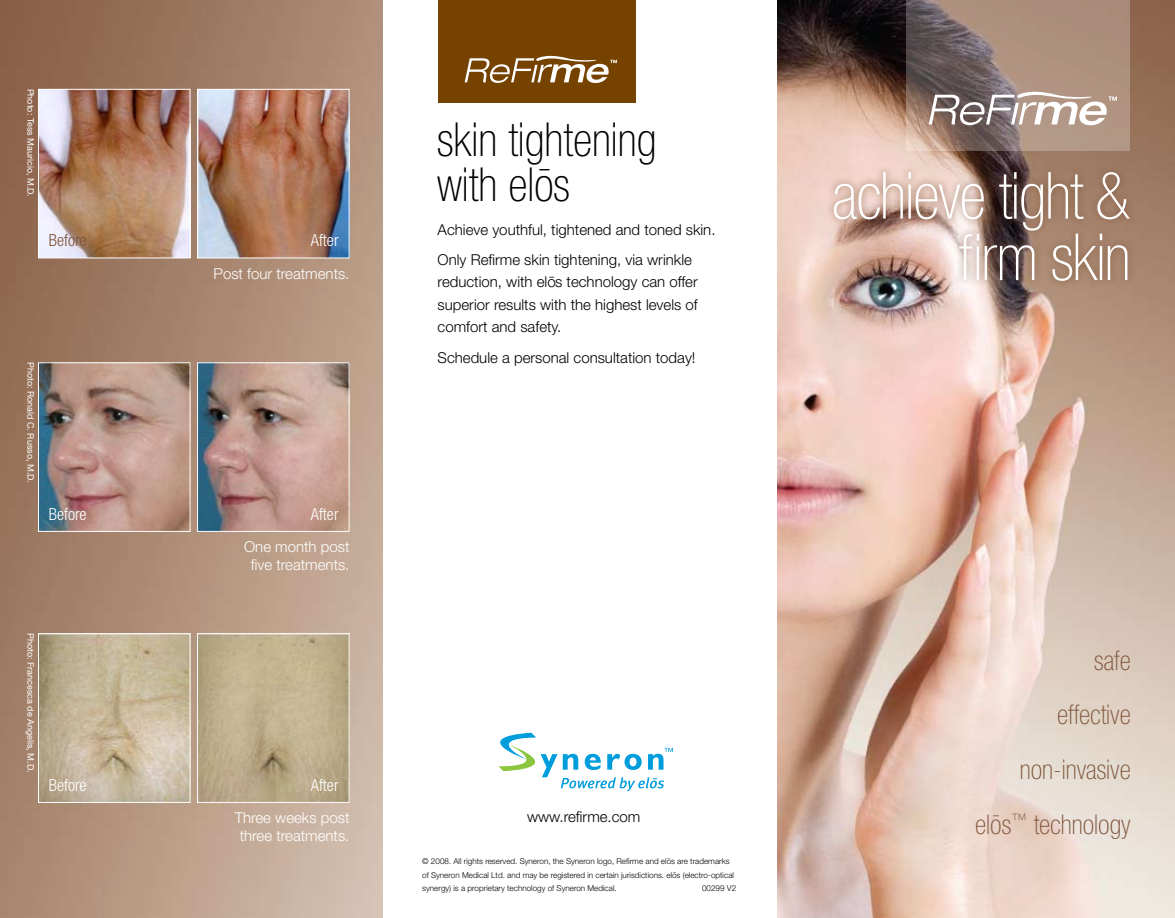
<style>
.page{position:relative;width:1175px;height:918px;background:#fff}
.page>*{position:absolute;margin:0;border:0;box-sizing:border-box;transform-origin:0 0}
.t1{font:64.5px/61.5px "Context Reprise Thin Cond S Si Normal";letter-spacing:-.02em;color:#fff;text-align:right}
.t2{font:46.5px/45px "Context Reprise Thin Cond S Si Normal";color:#000}
.t3{font:27px/54.8px "Context Reprise Thin Cond S Si Normal";color:#7e543a;text-align:right}
.t4{font:700 16.5px "Context Reprise Light Cond S Si";color:#fff}
.t5{font:700 16.5px "Context Reprise Light Cond S Si";color:#7e543a}
.t6{font:300 15px/22.5px "Helvetica Neue";color:#000}
.t7{font:300 15px/18px "Helvetica Neue";color:#fff;text-align:center}
.t8{font:9px "Helvetica Neue";color:#fff}
.t9{font:300 8.1px/13.5px "Helvetica Neue";color:#000}
</style>
<div class="page">
<img style="left:0;top:0;width:383px;height:918px">
<img style="left:778px;top:0;width:396px;height:918px">
<div style="left:438px;top:0;width:197px;height:103px;background:#764200"></div>
<svg style="left:906px;top:0;width:224px;height:151px;fill:#ac8f7b"></svg>
<svg style="left:498px;top:733px;width:175px;height:58px"></svg>
<svg style="left:928px;top:92px;width:188px;height:33px"></svg>
<svg style="left:464px;top:56px;width:153px;height:27px"></svg>
<div style="left:825px;top:164px;width:349px;height:162px;background:#7e543a;opacity:.85"></div>
<img style="left:40px;top:91px;width:148px;height:165px">
<div style="left:38px;top:89px;width:152px;height:169px;border:1px solid #fff"></div>
<img style="left:199px;top:91px;width:148px;height:165px">
<div style="left:197px;top:89px;width:152px;height:169px;border:1px solid #fff"></div>
<img style="left:40px;top:364px;width:148px;height:166px">
<div style="left:38px;top:362px;width:152px;height:170px;border:1px solid #fff"></div>
<img style="left:199px;top:364px;width:148px;height:166px">
<div style="left:197px;top:362px;width:152px;height:170px;border:1px solid #fff"></div>
<img style="left:40px;top:635px;width:148px;height:166px">
<div style="left:38px;top:633px;width:152px;height:170px;border:1px solid #fff"></div>
<img style="left:199px;top:635px;width:148px;height:166px">
<div style="left:197px;top:633px;width:152px;height:170px;border:1px solid #fff"></div>
<p class="t8" style="left:36px;top:88px;width:110px;rotate:90deg">Photo: Tess Mauricio, M.D.</p>
<p class="t5" style="left:49px;top:231px;width:39px">Before</p>
<p class="t4" style="left:311px;top:231px;width:29px">After</p>
<p class="t7" style="left:213px;top:264px;width:137px">Post four treatments.</p>
<p class="t8" style="left:36px;top:362px;width:123px;rotate:90deg">Photo: Ronald C. Russo, M.D.</p>
<p class="t4" style="left:49px;top:504px;width:39px">Before</p>
<p class="t4" style="left:311px;top:504px;width:29px">After</p>
<p class="t7" style="left:244px;top:537px;width:107px">One month post five treatments.</p>
<p class="t8" style="left:36px;top:633px;width:141px;rotate:90deg">Photo: Francesca de Angelis, M.D.</p>
<p class="t4" style="left:49px;top:775px;width:39px">Before</p>
<p class="t4" style="left:311px;top:775px;width:29px">After</p>
<p class="t7" style="left:235px;top:809px;width:116px">Three weeks post three treatments.</p>
<h2 class="t2" style="left:437px;top:117px;width:221px">skin tightening with elo¯ s</h2>
<p class="t6" style="left:437px;top:214px;width:279px;line-height:30px">Achieve youthful, tightened and toned skin.<br>Only Refirme skin tightening, via wrinkle</p>
<p class="t6" style="left:437px;top:271px;width:262px;text-align:justify">reduction, with elo¯ s technology can offer superior results with the highest levels of comfort and safety.</p>
<p class="t6" style="left:437px;top:346px;width:259px">Schedule a personal consultation today!</p>
<p class="t6" style="left:527px;top:805px;width:115px">www.refirme.com</p>
<p class="t9" style="left:422px;top:854px;width:313px">© 2008. All rights reserved. Syneron, the Syneron logo, Refirme and elo¯ s are trademarks of Syneron Medical Ltd. and may be registered in certain jurisdictions. elo¯ s (electro-optical synergy) is a proprietary technology of Syneron Medical.</p>
<p class="t9" style="left:702px;top:882px;width:36px">00299 V2</p>
<h1 class="t1" style="left:832px;top:164px;width:300px">achieve tight &amp; firm skin</h1>
<h3 class="t3" style="left:975px;top:633px;width:157px">safe<br>effective non-invasive<br>elo¯ s<sup>™</sup> technology</h3>
</div>
